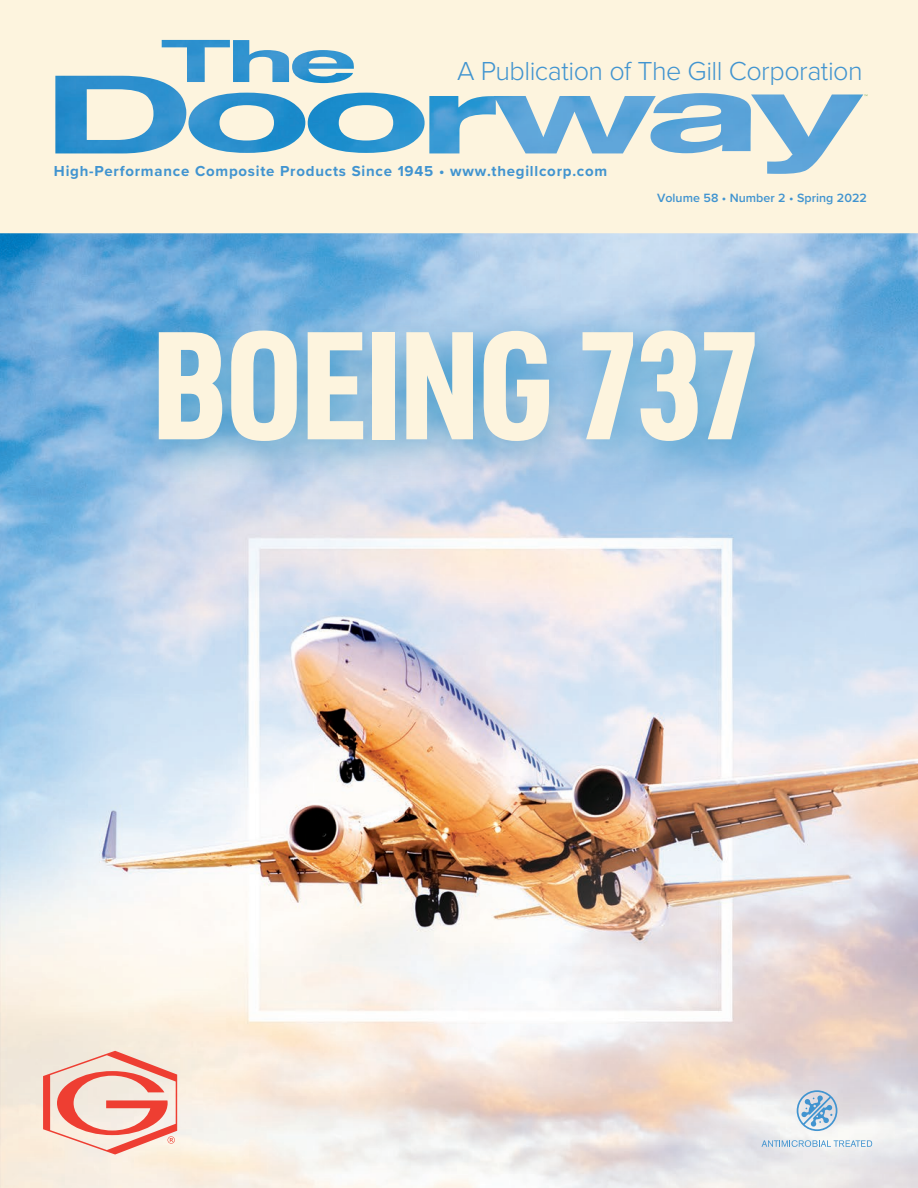
<style>
.page{position:relative;width:918px;height:1188px;background:#fff}
.page>*{position:absolute;margin:0;border:0;box-sizing:border-box;transform-origin:0 0}
.t1{font:900 150px "URWDIN Cond";letter-spacing:-.015em;color:#fdf4de}
.t2{font:300 27px "Proxima Nova";letter-spacing:-.02em;color:#4194d0}
.t3{font:700 15px "Proxima Nova";letter-spacing:.05em;color:#4194d0}
.t4{font:600 12.45px "Proxima Nova";color:#4194d0}
</style>
<div class="page">
<img style="left:0;top:233px;width:918px;height:955px">
<svg style="left:43px;top:1051px;width:134px;height:104px;background:#f2b8ac"></svg>
<svg style="left:762px;top:1140px;width:110px;height:7px"></svg>
<svg style="left:797px;top:1090px;width:41px;height:41px;background:#adc7de"></svg>
<div style="left:128px;top:306px;width:670px;height:183px;background:#0e87bb;opacity:.6"></div>
<svg style="left:0;top:0;width:918px;height:233px;background:#dee5dc"></svg>
<h2 class="t2" style="left:457px;top:51px;width:407px">A Publication of The Gill Corporation</h2>
<p class="t3" style="left:54px;top:160px;width:555px">High-Performance Composite Products Since 1945 • www.thegillcorp.com</p>
<p class="t4" style="left:657px;top:188px;width:211px">Volume 58 • Number 2 • Spring 2022</p>
<h1 class="t1" style="left:151px;top:283px;width:613px">BOEING 737</h1>
</div>
